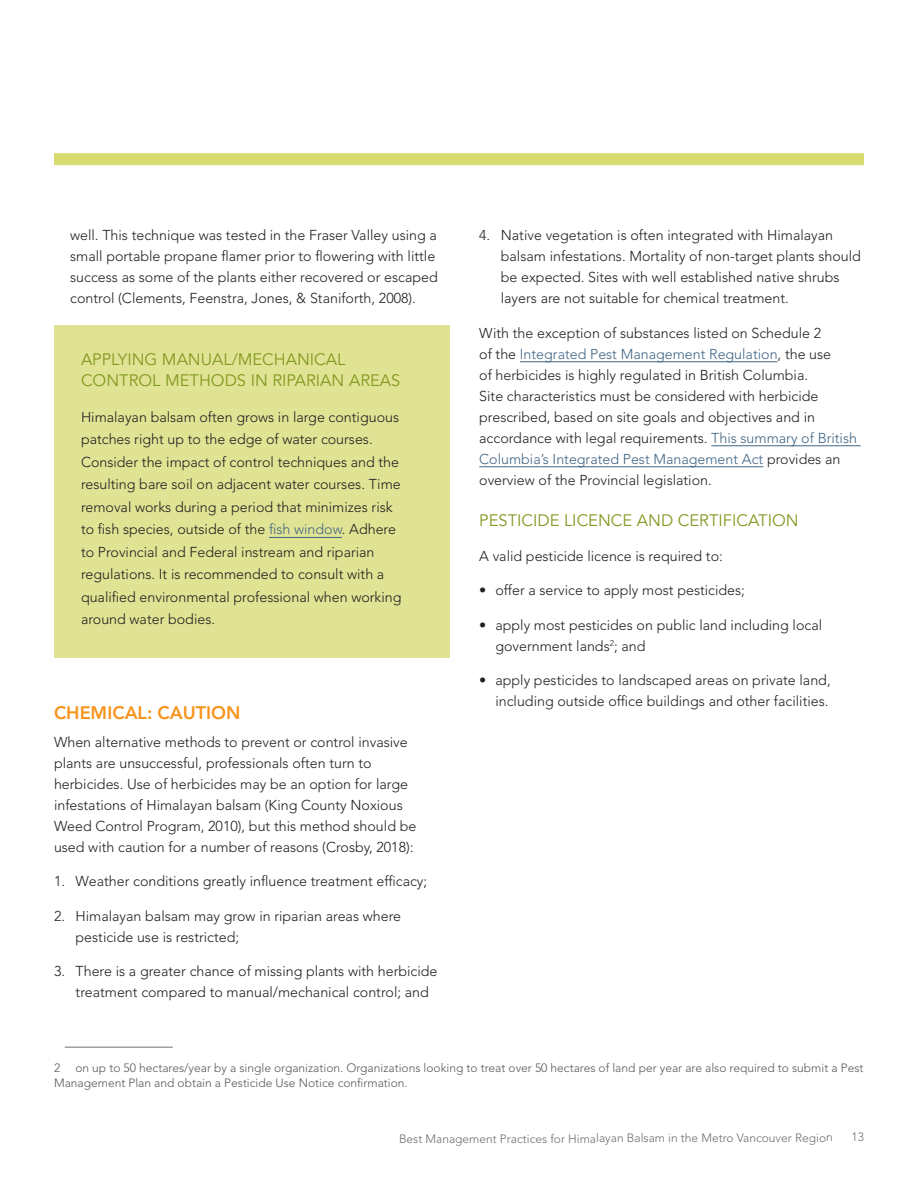
<style>
.page{position:relative;width:918px;height:1188px;background:#fff}
.page>*{position:absolute;margin:0;border:0;box-sizing:border-box;transform-origin:0 0}
.Header_2_ORANGE{font:800 18px "Avenir LT Std";color:#f7941d}
.Header_3__Green{font:16.5px/21px "Avenir LT Std";color:#829921}
.Sidebar_Body{font:300 14.25px/21px "Avenir LT Std";color:#231f20}
.Body{font:300 14.25px/21px "Avenir LT Std";color:#231f20}
.footnote{font:300 12px/14.4px "Avenir LT Std";color:#58595b}
.t1{font:300 12px "Avenir LT Std";letter-spacing:-.005em;color:#6d6f71}
.s1{color:#406585}
</style>
<div class="page">
<div style="left:54px;top:325px;width:395px;height:333px;background:#e1e394"></div>
<hr style="left:269px;top:537px;width:73px;height:1px;background:#406585">
<hr style="left:65px;top:1047px;width:108px;height:1px;background:#6d6f71">
<hr style="left:520px;top:362px;width:258px;height:1px;background:#406585">
<hr style="left:711px;top:446px;width:150px;height:1px;background:#406585">
<hr style="left:479px;top:467px;width:284px;height:1px;background:#406585">
<div style="left:54px;top:153px;width:810px;height:12px;background:#d8db6e"></div>
<p class="Sidebar_Body" style="left:70px;top:225px;width:369px">well. This technique was tested in the Fraser Valley using a small portable propane flamer prior to flowering with little success as some of the plants either recovered or escaped control (Clements, Feenstra, Jones, &amp; Staniforth, 2008).</p>
<p class="Header_3__Green" style="left:81px;top:349px;width:321px">APPLYING MANUAL/MECHANICAL<br>CONTROL METHODS IN RIPARIAN AREAS</p>
<p class="Sidebar_Body" style="left:81px;top:406px;width:322px;line-height:22.5px">Himalayan balsam often grows in large contiguous patches right up to the edge of water courses.<br>Consider the impact of control techniques and the resulting bare soil on adjacent water courses. Time removal works during a period that minimizes risk to fish species, outside of the <span class="s1">fish window</span>. Adhere to Provincial and Federal instream and riparian regulations. It is recommended to consult with a qualified environmental professional when working around water bodies.</p>
<p class="Header_2_ORANGE" style="left:54px;top:702px;width:188px">CHEMICAL: CAUTION</p>
<p class="Body" style="left:54px;top:731px;width:364px">When alternative methods to prevent or control invasive plants are unsuccessful, professionals often turn to herbicides. Use of herbicides may be an option for large infestations of Himalayan balsam (King County Noxious Weed Control Program, 2010), but this method should be used with caution for a number of reasons (Crosby, 2018):</p>
<p class="Sidebar_Body" style="left:54px;top:871px;width:375px">1. Weather conditions greatly influence treatment efficacy;</p>
<p class="Sidebar_Body" style="left:76px;top:905px;width:327px;text-indent:-22px">2. Himalayan balsam may grow in riparian areas where pesticide use is restricted;</p>
<p class="Sidebar_Body" style="left:76px;top:961px;width:363px;text-indent:-22px">3. There is a greater chance of missing plants with herbicide treatment compared to manual/mechanical control; and</p>
<p class="Sidebar_Body" style="left:501px;top:225px;width:362px;text-indent:-22px">4. Native vegetation is often integrated with Himalayan balsam infestations. Mortality of non-target plants should be expected. Sites with well established native shrubs layers are not suitable for chemical treatment.</p>
<p class="Body" style="left:479px;top:322px;width:379px">With the exception of substances listed on Schedule 2<br>of the <span class="s1">Integrated Pest Management Regulation</span>, the use<br>of herbicides is highly regulated in British Columbia.<br>Site characteristics must be considered with herbicide prescribed, based on site goals and objectives and in accordance with legal requirements. <span class="s1">This summary of British Columbia’s Integrated Pest Management Act</span> provides an overview of the Provincial legislation.</p>
<p class="Header_3__Green" style="left:479px;top:510px;width:321px">PESTICIDE LICENCE AND CERTIFICATION</p>
<p class="Body" style="left:479px;top:545px;width:245px">A valid pesticide licence is required to:</p>
<p class="Sidebar_Body" style="left:479px;top:580px;width:267px">• offer a service to apply most pesticides;</p>
<p class="Sidebar_Body" style="left:495px;top:614px;width:328px;text-indent:-16px">• apply most pesticides on public land including local government lands<sup>2</sup>; and</p>
<p class="Sidebar_Body" style="left:479px;top:670px;width:353px;text-align:right">• apply pesticides to landscaped areas on private land, including outside office buildings and other facilities.</p>
<p class="footnote" style="left:54px;top:1061px;width:811px;text-indent:21px">on up to 50 hectares/year by a single organization. Organizations looking to treat over 50 hectares of land per year are also required to submit a Pest<br>Management Plan and obtain a Pesticide Use Notice confirmation.</p>
<p class="footnote" style="left:54px;top:1061px;width:8px">2</p>
<p class="t1" style="left:399px;top:1131px;width:435px">Best Management Practices for Himalayan Balsam in the Metro Vancouver Region</p>
<p class="t1" style="left:852px;top:1130px;width:14px">13</p>
</div>
